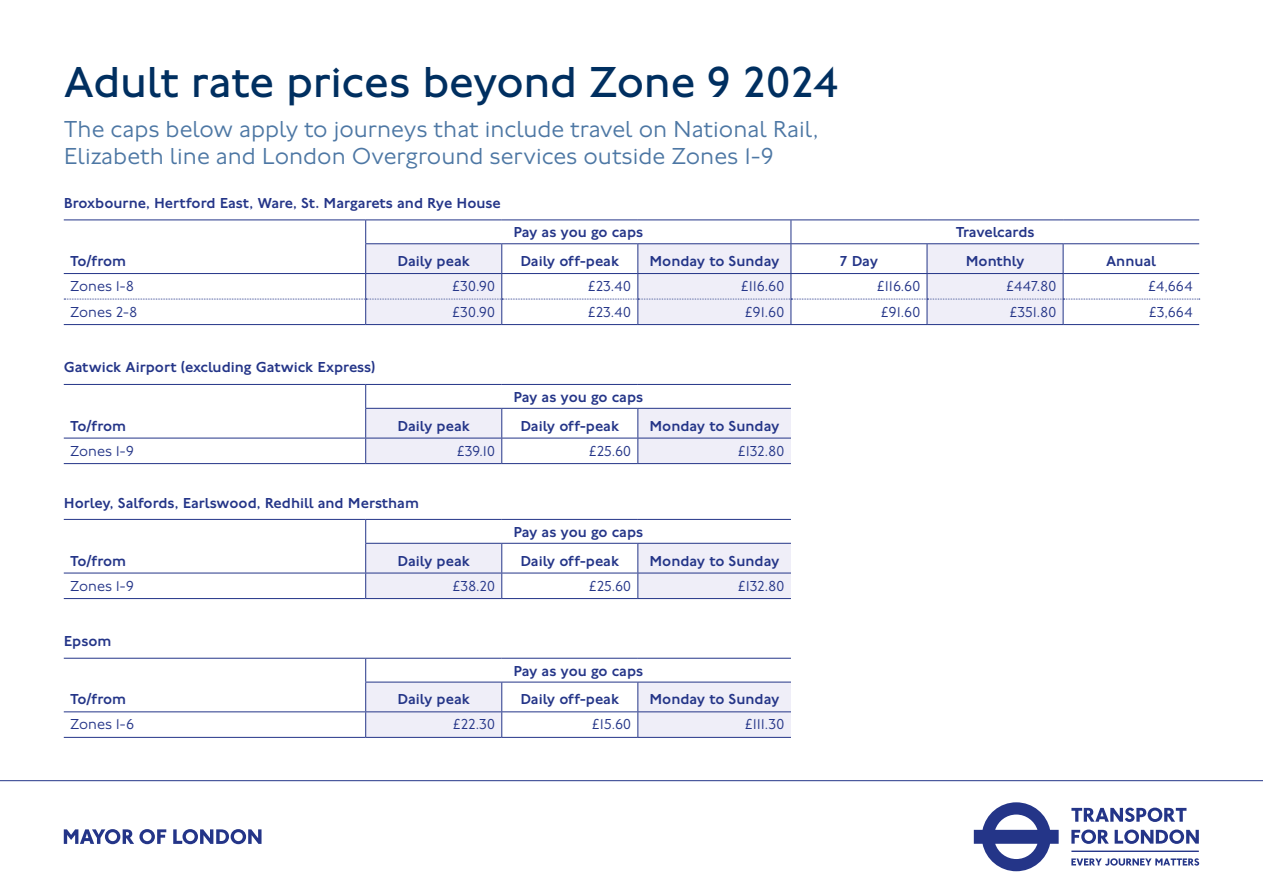
<style>
.page{position:relative;width:1263px;height:893px;background:#fff}
.page>*{position:absolute;margin:0;border:0;box-sizing:border-box;transform-origin:0 0}
.Title_30_36_Blue_H1{font:45px "Johnston 100";letter-spacing:-.01em;color:#002f60}
.Minor_Heading_16_18_Blue_P{font:300 24px/27px "Johnston 100";color:#4d77a4}
.Table_Heading_C_10_12_P{font:500 15px "Johnston 100";color:#243588}
.Body_Heading_H2{font:500 15px "Johnston 100";color:#243588}
.Body_RA_10_12_P{font:300 15px "Johnston 100";color:#243588}
.Body_LA_10_12_P{font:300 15px "Johnston 100";color:#243588}
.Table_Heading_10_11_P{font:500 15px "Johnston 100";letter-spacing:-.01em;color:#243588}
.Table_Heading_C_10_12_P-2{font:500 15px "Johnston 100";letter-spacing:-.02em;color:#243588}
</style>
<div class="page">
<hr style="left:0;top:780px;width:1263px;height:1px;background:#243588">
<svg style="left:64px;top:829px;width:197px;height:15px"></svg>
<svg style="left:974px;top:802px;width:225px;height:69px"></svg>
<svg style="left:64px;top:220px;width:1136px;height:104px"></svg>
<hr style="left:1063px;top:273px;width:136px;height:1px;background:#243588">
<hr style="left:64px;top:324px;width:302px;height:1px;background:#243588">
<hr style="left:366px;top:324px;width:136px;height:1px;background:#243588">
<hr style="left:502px;top:324px;width:136px;height:1px;background:#243588">
<hr style="left:638px;top:324px;width:153px;height:1px;background:#243588">
<hr style="left:791px;top:324px;width:136px;height:1px;background:#243588">
<hr style="left:927px;top:324px;width:136px;height:1px;background:#243588">
<hr style="left:1063px;top:324px;width:136px;height:1px;background:#243588">
<hr style="left:64px;top:384px;width:302px;height:1px;background:#243588">
<hr style="left:366px;top:384px;width:136px;height:1px;background:#243588">
<hr style="left:502px;top:384px;width:136px;height:1px;background:#243588">
<hr style="left:638px;top:384px;width:153px;height:1px;background:#243588">
<hr style="left:64px;top:438px;width:302px;height:1px;background:#243588">
<svg style="left:365px;top:385px;width:426px;height:78px"></svg>
<hr style="left:64px;top:463px;width:302px;height:1px;background:#243588">
<hr style="left:366px;top:463px;width:136px;height:1px;background:#243588">
<hr style="left:502px;top:463px;width:136px;height:1px;background:#243588">
<hr style="left:638px;top:463px;width:153px;height:1px;background:#243588">
<hr style="left:64px;top:519px;width:302px;height:1px;background:#243588">
<hr style="left:366px;top:519px;width:136px;height:1px;background:#243588">
<hr style="left:502px;top:519px;width:136px;height:1px;background:#243588">
<hr style="left:638px;top:519px;width:153px;height:1px;background:#243588">
<hr style="left:64px;top:573px;width:302px;height:1px;background:#243588">
<svg style="left:365px;top:520px;width:426px;height:78px"></svg>
<hr style="left:64px;top:598px;width:302px;height:1px;background:#243588">
<hr style="left:366px;top:598px;width:136px;height:1px;background:#243588">
<hr style="left:502px;top:598px;width:136px;height:1px;background:#243588">
<hr style="left:638px;top:598px;width:153px;height:1px;background:#243588">
<hr style="left:64px;top:658px;width:302px;height:1px;background:#243588">
<hr style="left:366px;top:658px;width:136px;height:1px;background:#243588">
<hr style="left:502px;top:658px;width:136px;height:1px;background:#243588">
<hr style="left:638px;top:658px;width:153px;height:1px;background:#243588">
<hr style="left:64px;top:711px;width:302px;height:1px;background:#243588">
<svg style="left:365px;top:659px;width:426px;height:78px"></svg>
<hr style="left:64px;top:737px;width:302px;height:1px;background:#243588">
<hr style="left:366px;top:737px;width:136px;height:1px;background:#243588">
<hr style="left:502px;top:737px;width:136px;height:1px;background:#243588">
<hr style="left:638px;top:737px;width:153px;height:1px;background:#243588">
<h1 class="Title_30_36_Blue_H1" style="left:64px;top:57px;width:776px">Adult rate prices beyond Zone 9 2024</h1>
<p class="Minor_Heading_16_18_Blue_P" style="left:64px;top:116px;width:756px">The caps below apply to journeys that include travel on National Rail,<br>Elizabeth line and London Overground services outside Zones 1-9</p>
<h2 class="Body_Heading_H2" style="left:64px;top:195px;width:439px">Broxbourne, Hertford East, Ware, St. Margarets and Rye House</h2>
<p class="Table_Heading_10_11_P" style="left:70px;top:253px;width:58px">To/from</p>
<p class="Table_Heading_C_10_12_P" style="left:513px;top:224px;width:131px">Pay as you go caps</p>
<p class="Table_Heading_C_10_12_P-2" style="left:956px;top:224px;width:80px">Travelcards</p>
<p class="Table_Heading_C_10_12_P" style="left:398px;top:253px;width:74px">Daily peak</p>
<p class="Table_Heading_C_10_12_P" style="left:520px;top:253px;width:100px">Daily off-peak</p>
<p class="Table_Heading_C_10_12_P" style="left:649px;top:253px;width:132px">Monday to Sunday</p>
<p class="Table_Heading_C_10_12_P" style="left:840px;top:253px;width:40px">7 Day</p>
<p class="Table_Heading_C_10_12_P" style="left:966px;top:253px;width:60px">Monthly</p>
<p class="Table_Heading_C_10_12_P" style="left:1106px;top:253px;width:52px">Annual</p>
<p class="Body_LA_10_12_P" style="left:70px;top:278px;width:65px">Zones 1-8</p>
<p class="Body_RA_10_12_P" style="left:452px;top:278px;width:45px">£30.90</p>
<p class="Body_RA_10_12_P" style="left:588px;top:278px;width:45px">£23.40</p>
<p class="Body_RA_10_12_P" style="left:741px;top:278px;width:45px">£116.60</p>
<p class="Body_RA_10_12_P" style="left:877px;top:278px;width:45px">£116.60</p>
<p class="Body_RA_10_12_P" style="left:1006px;top:278px;width:52px">£447.80</p>
<p class="Body_RA_10_12_P" style="left:1148px;top:278px;width:46px">£4,664</p>
<p class="Body_LA_10_12_P" style="left:70px;top:303px;width:69px">Zones 2-8</p>
<p class="Body_RA_10_12_P" style="left:452px;top:303px;width:45px">£30.90</p>
<p class="Body_RA_10_12_P" style="left:588px;top:303px;width:45px">£23.40</p>
<p class="Body_RA_10_12_P" style="left:745px;top:303px;width:41px">£91.60</p>
<p class="Body_RA_10_12_P" style="left:881px;top:303px;width:41px">£91.60</p>
<p class="Body_RA_10_12_P" style="left:1009px;top:303px;width:49px">£351.80</p>
<p class="Body_RA_10_12_P" style="left:1149px;top:303px;width:45px">£3,664</p>
<h2 class="Body_Heading_H2" style="left:64px;top:359px;width:313px">Gatwick Airport (excluding Gatwick Express)</h2>
<p class="Table_Heading_10_11_P" style="left:70px;top:417px;width:58px">To/from</p>
<p class="Table_Heading_C_10_12_P" style="left:513px;top:389px;width:131px">Pay as you go caps</p>
<p class="Table_Heading_C_10_12_P" style="left:398px;top:417px;width:74px">Daily peak</p>
<p class="Table_Heading_C_10_12_P" style="left:520px;top:417px;width:100px">Daily off-peak</p>
<p class="Table_Heading_C_10_12_P" style="left:649px;top:417px;width:132px">Monday to Sunday</p>
<p class="Body_LA_10_12_P" style="left:70px;top:442px;width:65px">Zones 1-9</p>
<p class="Body_RA_10_12_P" style="left:457px;top:442px;width:40px">£39.10</p>
<p class="Body_RA_10_12_P" style="left:589px;top:442px;width:44px">£25.60</p>
<p class="Body_RA_10_12_P" style="left:738px;top:442px;width:48px">£132.80</p>
<h2 class="Body_Heading_H2" style="left:64px;top:495px;width:357px">Horley, Salfords, Earlswood, Redhill and Merstham</h2>
<p class="Table_Heading_C_10_12_P" style="left:513px;top:524px;width:131px">Pay as you go caps</p>
<p class="Table_Heading_10_11_P" style="left:70px;top:552px;width:58px">To/from</p>
<p class="Table_Heading_C_10_12_P" style="left:398px;top:552px;width:74px">Daily peak</p>
<p class="Table_Heading_C_10_12_P" style="left:520px;top:552px;width:100px">Daily off-peak</p>
<p class="Table_Heading_C_10_12_P" style="left:649px;top:552px;width:132px">Monday to Sunday</p>
<p class="Body_LA_10_12_P" style="left:70px;top:577px;width:65px">Zones 1-9</p>
<p class="Body_RA_10_12_P" style="left:453px;top:577px;width:44px">£38.20</p>
<p class="Body_RA_10_12_P" style="left:589px;top:577px;width:44px">£25.60</p>
<p class="Body_RA_10_12_P" style="left:738px;top:577px;width:48px">£132.80</p>
<h2 class="Body_Heading_H2" style="left:64px;top:633px;width:49px">Epsom</h2>
<p class="Table_Heading_10_11_P" style="left:70px;top:691px;width:58px">To/from</p>
<p class="Table_Heading_C_10_12_P" style="left:513px;top:662px;width:131px">Pay as you go caps</p>
<p class="Table_Heading_C_10_12_P" style="left:398px;top:691px;width:74px">Daily peak</p>
<p class="Table_Heading_C_10_12_P" style="left:520px;top:691px;width:100px">Daily off-peak</p>
<p class="Table_Heading_C_10_12_P" style="left:649px;top:691px;width:132px">Monday to Sunday</p>
<p class="Body_LA_10_12_P" style="left:70px;top:716px;width:65px">Zones 1-6</p>
<p class="Body_RA_10_12_P" style="left:453px;top:716px;width:44px">£22.30</p>
<p class="Body_RA_10_12_P" style="left:592px;top:716px;width:41px">£15.60</p>
<p class="Body_RA_10_12_P" style="left:745px;top:716px;width:41px">£111.30</p>
</div>
